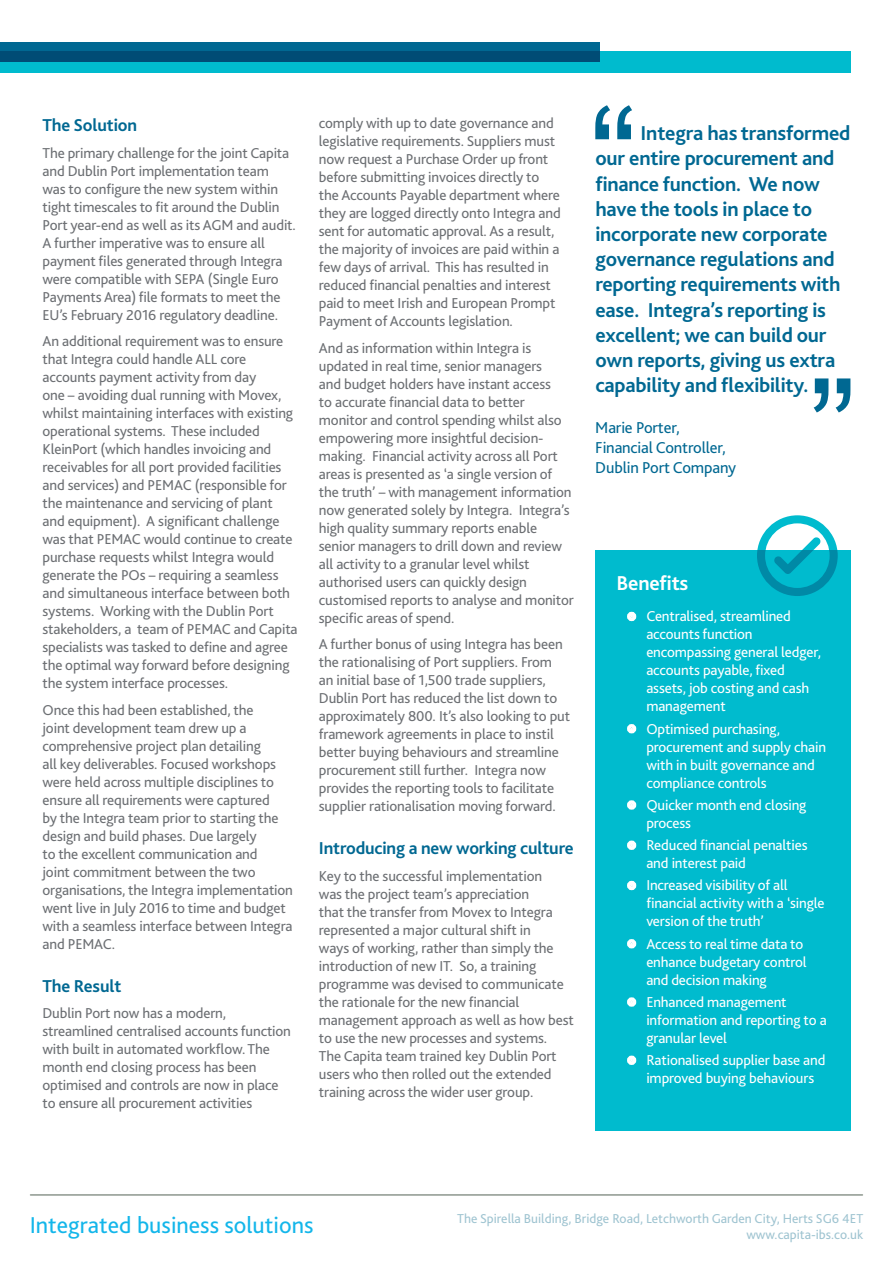
<style>
.page{position:relative;width:893px;height:1263px;background:#fff}
.page>*{position:absolute;margin:0;border:0;box-sizing:border-box;transform-origin:0 0}
.t1{font:24px "Bliss 2";color:#13b6ea}
.t2{font:700 21px/25.2px "Bliss 2";letter-spacing:-.01em;color:#006892}
.t3{font:700 21px "Bliss 2";letter-spacing:-.01em;color:#fff}
.t4{font:700 18px "Bliss 2";letter-spacing:-.01em;color:#006892}
.t5{font:16.5px/19.8px "Bliss 2";letter-spacing:-.01em;color:#006892}
.t6{font:15px/18px "Bliss 2";letter-spacing:-.01em;color:#6c6f73}
.t7{font:15px/18px "Bliss 2";letter-spacing:-.01em;color:#fff}
.t8{font:13.5px/16.2px "Bliss 2";color:#9fc4d1;text-align:right}
</style>
<div class="page">
<div style="left:0;top:51px;width:850px;height:21px;background:#00bbce"></div>
<svg style="left:0;top:43px;width:600px;height:19px;background:#005781"></svg>
<hr style="left:31px;top:1194px;width:831px;height:2px;background:#8d978e">
<svg style="left:757px;top:515px;width:81px;height:35px"></svg>
<div style="left:595px;top:550px;width:255px;height:581px;background:#00bbce"></div>
<div style="left:627px;top:612px;width:9px;height:9px;border:6px solid #fff;border-radius:50%"></div>
<div style="left:627px;top:724px;width:9px;height:9px;border:6px solid #fff;border-radius:50%"></div>
<div style="left:627px;top:800px;width:9px;height:10px;border:6px solid #fff;border-radius:50%"></div>
<div style="left:627px;top:840px;width:9px;height:10px;border:6px solid #fff;border-radius:50%"></div>
<div style="left:627px;top:881px;width:9px;height:9px;border:6px solid #fff;border-radius:50%"></div>
<div style="left:627px;top:939px;width:9px;height:9px;border:6px solid #fff;border-radius:50%"></div>
<div style="left:627px;top:997px;width:9px;height:10px;border:6px solid #fff;border-radius:50%"></div>
<div style="left:627px;top:1055px;width:9px;height:10px;border:6px solid #fff;border-radius:50%"></div>
<svg style="left:595px;top:105px;width:37px;height:34px"></svg>
<svg style="left:814px;top:378px;width:36px;height:34px"></svg>
<p class="t4" style="left:43px;top:114px;width:96px">The Solution</p>
<p class="t6" style="left:43px;top:143px;width:255px">The primary challenge for the joint Capita and Dublin Port implementation team<br>was to configure the new system within tight timescales to fit around the Dublin Port year-end as well as its AGM and audit.<br>A further imperative was to ensure all payment files generated through Integra were compatible with SEPA (Single Euro Payments Area) file formats to meet the EU’s February 2016 regulatory deadline.</p>
<p class="t6" style="left:43px;top:332px;width:257px">An additional requirement was to ensure that Integra could handle ALL core accounts payment activity from day<br>one – avoiding dual running with Movex, whilst maintaining interfaces with existing operational systems. These included KleinPort (which handles invoicing and receivables for all port provided facilities and services) and PEMAC (responsible for the maintenance and servicing of plant and equipment). A significant challenge was that PEMAC would continue to create purchase requests whilst Integra would generate the POs – requiring a seamless and simultaneous interface between both systems. Working with the Dublin Port stakeholders, a team of PEMAC and Capita specialists was tasked to define and agree the optimal way forward before designing the system interface processes.</p>
<p class="t6" style="left:43px;top:700px;width:252px">Once this had been established, the<br>joint development team drew up a comprehensive project plan detailing<br>all key deliverables. Focused workshops were held across multiple disciplines to ensure all requirements were captured<br>by the Integra team prior to starting the design and build phases. Due largely<br>to the excellent communication and<br>joint commitment between the two organisations, the Integra implementation went live in July 2016 to time and budget with a seamless interface between Integra and PEMAC.</p>
<p class="t4" style="left:43px;top:974px;width:80px">The Result</p>
<p class="t6" style="left:43px;top:1004px;width:250px">Dublin Port now has a modern, streamlined centralised accounts function with built in automated workflow. The month end closing process has been optimised and controls are now in place to ensure all procurement activities</p>
<p class="t6" style="left:319px;top:114px;width:243px">comply with up to date governance and legislative requirements. Suppliers must now request a Purchase Order up front before submitting invoices directly to the Accounts Payable department where they are logged directly onto Integra and sent for automatic approval. As a result, the majority of invoices are paid within a few days of arrival. This has resulted in reduced financial penalties and interest paid to meet Irish and European Prompt Payment of Accounts legislation.</p>
<p class="t6" style="left:319px;top:338px;width:256px">And as information within Integra is updated in real time, senior managers<br>and budget holders have instant access<br>to accurate financial data to better monitor and control spending whilst also empowering more insightful decision&shy;making. Financial activity across all Port areas is presented as ‘a single version of the truth’ – with management information now generated solely by Integra. Integra’s high quality summary reports enable senior managers to drill down and review all activity to a granular level whilst authorised users can quickly design customised reports to analyse and monitor specific areas of spend.</p>
<p class="t6" style="left:319px;top:635px;width:253px">A further bonus of using Integra has been the rationalising of Port suppliers. From an initial base of 1,500 trade suppliers, Dublin Port has reduced the list down to approximately 800. It’s also looking to put framework agreements in place to instil better buying behaviours and streamline procurement still further. Integra now provides the reporting tools to facilitate supplier rationalisation moving forward.</p>
<p class="t4" style="left:319px;top:837px;width:256px">Introducing a new working culture</p>
<p class="t6" style="left:319px;top:866px;width:256px">Key to the successful implementation<br>was the project team’s appreciation<br>that the transfer from Movex to Integra represented a major cultural shift in<br>ways of working, rather than simply the introduction of new IT. So, a training programme was devised to communicate the rationale for the new financial management approach as well as how best to use the new processes and systems.<br>The Capita team trained key Dublin Port users who then rolled out the extended training across the wider user group.</p>
<p class="t2" style="left:595px;top:120px;width:257px;text-indent:45px">Integra has transformed our entire procurement and finance function. We now have the tools in place to incorporate new corporate governance regulations and reporting requirements with ease. Integra’s reporting is excellent; we can build our own reports, giving us extra capability and flexibility.</p>
<p class="t5" style="left:595px;top:417px;width:142px">Marie Porter,<br>Financial Controller,<br>Dublin Port Company</p>
<h2 class="t3" style="left:617px;top:570px;width:73px">Benefits</h2>
<p class="t7" style="left:646px;top:607px;width:176px;text-indent:-17px">• Centralised, streamlined accounts function encompassing general ledger, accounts payable, fixed assets, job costing and cash management</p>
<p class="t7" style="left:646px;top:719px;width:181px;text-indent:-17px">• Optimised purchasing, procurement and supply chain with in built governance and compliance controls</p>
<p class="t7" style="left:646px;top:795px;width:162px;text-indent:-17px">• Quicker month end closing process</p>
<p class="t7" style="left:646px;top:836px;width:163px;text-indent:-17px">• Reduced financial penalties and interest paid</p>
<p class="t7" style="left:646px;top:876px;width:180px;text-indent:-17px">• Increased visibility of all financial activity with a ‘single version of the truth’</p>
<p class="t7" style="left:646px;top:934px;width:162px;text-indent:-17px">• Access to real time data to enhance budgetary control and decision making</p>
<p class="t7" style="left:646px;top:992px;width:182px;text-indent:-17px">• Enhanced management information and reporting to a granular level</p>
<p class="t7" style="left:629px;top:1051px;width:198px;text-align:center">• Rationalised supplier base and improved buying behaviours</p>
<h1 class="t1" style="left:30px;top:1210px;width:285px">Integrated business solutions</h1>
<p class="t8" style="left:457px;top:1210px;width:407px">The Spirella Building, Bridge Road, Letchworth Garden City, Herts SG6 4ET www.capita-ibs.co.uk</p>
</div>
